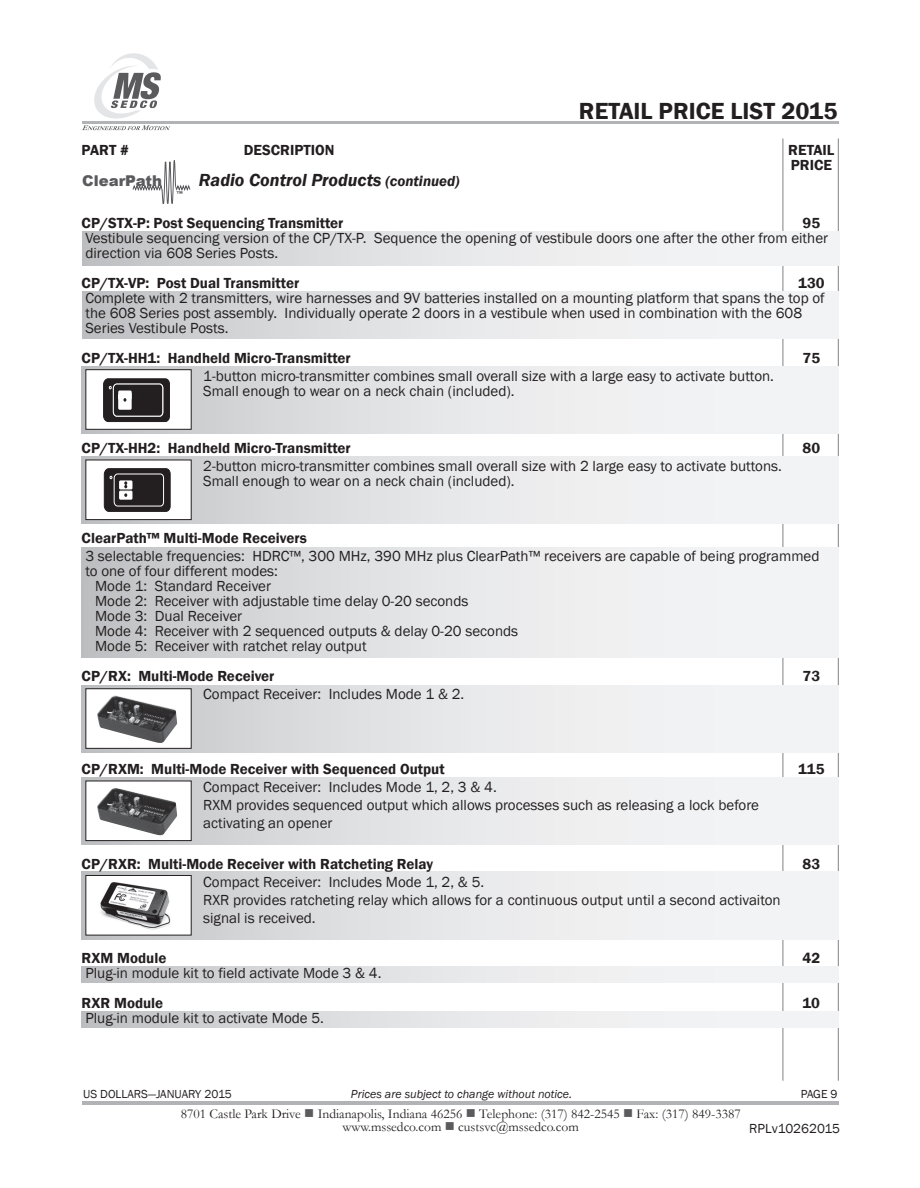
<style>
.page{position:relative;width:920px;height:1188px;background:#fff}
.page>*{position:absolute;margin:0;border:0;box-sizing:border-box;transform-origin:0 0}
.t1{font:600 24px "Franklin Gothic";color:#231f20}
.t2{font:italic 600 18px "Franklin Gothic";color:#231f20}
.t3{font:15px/15px "Franklin Gothic";color:#231f20}
.t4{font:600 15px/15px "Franklin Gothic";color:#231f20}
.t5{font:900 14.85px "Arial";color:#5b5b5e}
.t6{font:13.5px/13.5px "Garamond";color:#231f20;text-align:center}
.t7{font:13.5px "Franklin Gothic";color:#231f20}
.t8{font:italic 12px "Franklin Gothic";color:#231f20}
.t9{font:12px "Franklin Gothic";color:#231f20}
.t10{font:900 6.75px "Arial";color:#5b5b5e}
.s1{font-size:15px}
.s2{color:#5b5b5e}
</style>
<div class="page">
<hr style="left:837px;top:138px;width:1px;height:943px;background:#808285">
<hr style="left:782px;top:138px;width:1px;height:943px;background:#808285">
<div style="left:83px;top:291px;width:755px;height:47px;background:linear-gradient(to right,#c8c9cb,#fcfdfe)"></div>
<div style="left:83px;top:231px;width:756px;height:34px;background:linear-gradient(to right,#c8c9cb,#fcfdfe)"></div>
<div style="left:82px;top:966px;width:755px;height:17px;background:linear-gradient(to right,#c8c9cb,#fcfdfe)"></div>
<div style="left:82px;top:1011px;width:756px;height:17px;background:linear-gradient(to right,#c8c9cb,#fcfdfe)"></div>
<div style="left:82px;top:547px;width:756px;height:111px;background:linear-gradient(to right,#c8c9cb,#fcfdfe)"></div>
<div style="left:82px;top:685px;width:756px;height:67px;background:linear-gradient(to right,#c8c9cb,#fcfdfe)"></div>
<div style="left:85px;top:688px;width:106px;height:61px;background:#fff;border:1px solid #231f20"></div>
<div style="left:82px;top:456px;width:756px;height:68px;background:linear-gradient(to right,#c5c6c8,#fefeff)"></div>
<div style="left:85px;top:460px;width:106px;height:60px;background:#fff;border:1px solid #231f20"></div>
<div style="left:82px;top:366px;width:756px;height:67px;background:linear-gradient(to right,#c8c9cb,#fcfdfe)"></div>
<div style="left:85px;top:369px;width:106px;height:61px;background:#fff;border:1px solid #231f20"></div>
<img style="left:97px;top:696px;width:80px;height:47px">
<div style="left:82px;top:872px;width:756px;height:67px;background:linear-gradient(to right,#c7c8ca,#fdfdfe)"></div>
<div style="left:85px;top:875px;width:106px;height:60px;background:#fff;border:1px solid #231f20"></div>
<div style="left:82px;top:777px;width:756px;height:68px;background:linear-gradient(to right,#c5c6c8,#fefeff)"></div>
<div style="left:85px;top:781px;width:106px;height:60px;background:#fff;border:1px solid #231f20"></div>
<img style="left:97px;top:788px;width:80px;height:47px">
<svg style="left:104px;top:468px;width:66px;height:44px;background:#413e3f"></svg>
<svg style="left:103px;top:378px;width:67px;height:44px;background:#474445"></svg>
<img style="left:100px;top:882px;width:71px;height:48px">
<hr style="left:82px;top:122px;width:756px;height:2px;background:#b2b3b7">
<hr style="left:82px;top:1101px;width:756px;height:3px;background:#b2b3b7">
<svg style="left:82px;top:53px;width:88px;height:77px"></svg>
<svg style="left:132px;top:160px;width:59px;height:44px"></svg>
<h1 class="t1" style="left:578px;top:96px;width:260px">RETAIL PRICE LIST 2015</h1>
<p class="t4" style="left:82px;top:142px;width:49px">PART #</p>
<p class="t4" style="left:244px;top:142px;width:92px">DESCRIPTION</p>
<p class="t4" style="left:788px;top:142px;width:48px">RETAIL<br>PRICE</p>
<p class="t2" style="left:199px;top:168px;width:262px">Radio Control Products <span class="s1">(continued)</span></p>
<p class="t4" style="left:82px;top:216px;width:263px">CP/STX-P: Post Sequencing Transmitter</p>
<p class="t4" style="left:802px;top:216px;width:19px">95</p>
<p class="t3" style="left:85px;top:231px;width:743px">Vestibule sequencing version of the CP/TX-P. Sequence the opening of vestibule doors one after the other from either direction via 608 Series Posts.</p>
<p class="t4" style="left:82px;top:276px;width:219px">CP/TX-VP: Post Dual Transmitter</p>
<p class="t4" style="left:797px;top:276px;width:28px">130</p>
<p class="t3" style="left:85px;top:291px;width:740px">Complete with 2 transmitters, wire harnesses and 9V batteries installed on a mounting platform that spans the top of the 608 Series post assembly. Individually operate 2 doors in a vestibule when used in combination with the 608<br>Series Vestibule Posts.</p>
<p class="t4" style="left:82px;top:351px;width:270px">CP/TX-HH1: Handheld Micro-Transmitter</p>
<p class="t4" style="left:802px;top:351px;width:19px">75</p>
<p class="t3" style="left:203px;top:369px;width:572px">1-button micro-transmitter combines small overall size with a large easy to activate button.<br>Small enough to wear on a neck chain (included).</p>
<p class="t5" style="left:82px;top:170px;width:81px">ClearPath</p>
<p class="t10" style="left:176px;top:189px;width:8px">™</p>
<p class="t4" style="left:82px;top:441px;width:270px">CP/TX-HH2: Handheld Micro-Transmitter</p>
<p class="t4" style="left:802px;top:441px;width:19px">80</p>
<p class="t3" style="left:203px;top:459px;width:580px">2-button micro-transmitter combines small overall size with 2 large easy to activate buttons.<br>Small enough to wear on a neck chain (included).</p>
<p class="t4" style="left:82px;top:531px;width:227px">ClearPath™ Multi-Mode Receivers</p>
<p class="t3" style="left:85px;top:549px;width:735px">3 selectable frequencies: HDRC™, 300 MHz, 390 MHz plus ClearPath™ receivers are capable of being programmed</p>
<p class="t3" style="left:85px;top:564px;width:194px">to one of four different modes:</p>
<p class="t3" style="left:95px;top:579px;width:177px">Mode 1: Standard Receiver</p>
<p class="t3" style="left:95px;top:594px;width:374px">Mode 2: Receiver with adjustable time delay 0-20 seconds</p>
<p class="t3" style="left:95px;top:609px;width:148px">Mode 3: Dual Receiver</p>
<p class="t3" style="left:95px;top:624px;width:424px">Mode 4: Receiver with 2 sequenced outputs &amp; delay 0-20 seconds</p>
<p class="t3" style="left:95px;top:639px;width:273px">Mode 5: Receiver with ratchet relay output</p>
<p class="t4" style="left:82px;top:669px;width:194px">CP/RX: Multi-Mode Receiver</p>
<p class="t4" style="left:802px;top:669px;width:19px">73</p>
<p class="t3" style="left:203px;top:687px;width:262px">Compact Receiver: Includes Mode 1 &amp; 2.</p>
<p class="t4" style="left:82px;top:762px;width:364px">CP/RXM: Multi-Mode Receiver with Sequenced Output</p>
<p class="t4" style="left:797px;top:762px;width:28px">115</p>
<p class="t3" style="left:203px;top:779px;width:557px;line-height:18px">Compact Receiver: Includes Mode 1, 2, 3 &amp; 4.<br>RXM provides sequenced output which allows processes such as releasing a lock before activating an opener</p>
<p class="t4" style="left:82px;top:857px;width:353px">CP/RXR: Multi-Mode Receiver with Ratcheting Relay</p>
<p class="t4" style="left:802px;top:857px;width:19px">83</p>
<p class="t3" style="left:203px;top:873px;width:578px;line-height:18px">Compact Receiver: Includes Mode 1, 2, &amp; 5.<br>RXR provides ratcheting relay which allows for a continuous output until a second activaiton signal is received.</p>
<p class="t4" style="left:82px;top:951px;width:86px">RXM Module</p>
<p class="t4" style="left:802px;top:951px;width:19px">42</p>
<p class="t3" style="left:85px;top:966px;width:297px">Plug-in module kit to field activate Mode 3 &amp; 4.</p>
<p class="t4" style="left:82px;top:996px;width:83px">RXR Module</p>
<p class="t4" style="left:802px;top:996px;width:19px">10</p>
<p class="t3" style="left:85px;top:1011px;width:240px">Plug-in module kit to activate Mode 5.</p>
<p class="t9" style="left:83px;top:1086px;width:150px">US DOLLARS—JANUARY 2015</p>
<p class="t8" style="left:351px;top:1086px;width:222px">Prices are subject to change without notice.</p>
<p class="t9" style="left:800px;top:1086px;width:38px">PAGE 9</p>
<p class="t6" style="left:181px;top:1106px;width:561px">8701 Castle Park Drive <span class="s2">■</span> Indianapolis, Indiana 46256 <span class="s2">■</span> Telephone: (317) 842-2545 <span class="s2">■</span> Fax: (317) 849-3387 www.mssedco.com <span class="s2">■</span> custsvc@mssedco.com</p>
<p class="t7" style="left:749px;top:1120px;width:92px">RPLv10262015</p>
</div>
